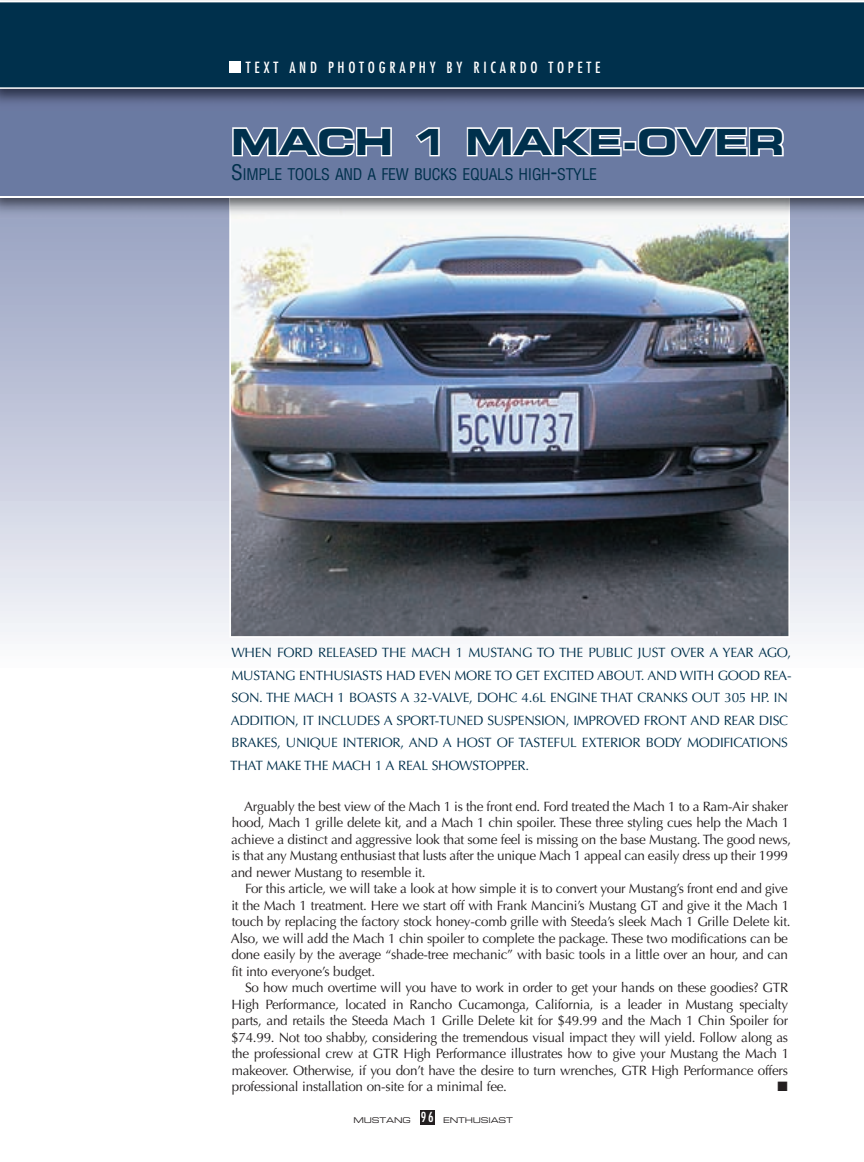
<style>
.page{position:relative;width:864px;height:1162px;background:#fff}
.page>*{position:absolute;margin:0;border:0;box-sizing:border-box;transform-origin:0 0}
.t1{font:36px "Eurostile Bold Extended Two";letter-spacing:-.015em;color:#00304c}
.t2{font:condensed 15.75px "Helvetica";letter-spacing:-.02em;color:#00304c}
.t3{font:condensed 15px "Futura";letter-spacing:.25em;color:#fff}
.t4{font:13.5px/16.5px "Optima";letter-spacing:-.02em;color:#231f20}
.t5{font:13.5px/22.5px "Optima";letter-spacing:-.02em;color:#00304c}
.t6{font:7.8px "Eurostile Extended Two";letter-spacing:-.02em;color:#231f20}
.s1{font-size:21px}
.s2{font-family:"Futura";font-stretch:condensed;font-size:13.5px;color:#fff}
</style>
<div class="page">
<svg style="left:0;top:219px;width:864px;height:416px;background:#c4c9dc"></svg>
<img style="left:230px;top:219px;width:560px;height:418px">
<div style="left:419px;top:1110px;width:15px;height:14px;background:#231f20"></div>
<img style="left:0;top:198px;width:864px;height:21px">
<img style="left:230px;top:198px;width:560px;height:21px">
<div style="left:0;top:110px;width:864px;height:86px;background:#6a7aa2"></div>
<img style="left:0;top:0;width:864px;height:110px">
<div style="left:0;top:1px;width:864px;height:88px;background:#00304c"></div>
<svg style="left:232px;top:127px;width:160px;height:30px"></svg>
<svg style="left:415px;top:127px;width:25px;height:30px"></svg>
<svg style="left:466px;top:127px;width:156px;height:30px"></svg>
<div style="left:623px;top:141px;width:13px;height:9px;border:3px solid #fff"></div>
<svg style="left:636px;top:127px;width:148px;height:30px"></svg>
<div style="left:230px;top:61px;width:11px;height:11px;background:#fff"></div>
<p class="t3" style="left:246px;top:58px;width:356px">TEXT AND PHOTOGRAPHY BY RICARDO TOPETE</p>
<h1 class="t1" style="left:231px;top:116px;width:555px">MACH 1 MAKE-OVER</h1>
<p class="t2" style="left:231px;top:164px;width:368px"><span class="s1">S</span>IMPLE TOOLS AND A FEW BUCKS EQUALS HIGH<span class="s1">-</span>STYLE</p>
<p class="t5" style="left:230px;top:641px;width:563px">WHEN FORD RELEASED THE MACH 1 MUSTANG TO THE PUBLIC JUST OVER A YEAR AGO, MUSTANG ENTHUSIASTS HAD EVEN MORE TO GET EXCITED ABOUT. AND WITH GOOD REA-SON. THE MACH 1 BOASTS A 32-VALVE, DOHC 4.6L ENGINE THAT CRANKS OUT 305 HP. IN ADDITION, IT INCLUDES A SPORT-TUNED SUSPENSION, IMPROVED FRONT AND REAR DISC BRAKES, UNIQUE INTERIOR, AND A HOST OF TASTEFUL EXTERIOR BODY MODIFICATIONS THAT MAKE THE MACH 1 A REAL SHOWSTOPPER.</p>
<p class="t4" style="left:231px;top:797px;width:561px;text-indent:13px">Arguably the best view of the Mach 1 is the front end. Ford treated the Mach 1 to a Ram-Air shaker hood, Mach 1 grille delete kit, and a Mach 1 chin spoiler. These three styling cues help the Mach 1 achieve a distinct and aggressive look that some feel is missing on the base Mustang. The good news, is that any Mustang enthusiast that lusts after the unique Mach 1 appeal can easily dress up their 1999 and newer Mustang to resemble it.</p>
<p class="t4" style="left:231px;top:880px;width:561px;text-indent:14px">For this article, we will take a look at how simple it is to convert your Mustang’s front end and give it the Mach 1 treatment. Here we start off with Frank Mancini’s Mustang GT and give it the Mach 1 touch by replacing the factory stock honey-comb grille with Steeda’s sleek Mach 1 Grille Delete kit.<br>Also, we will add the Mach 1 chin spoiler to complete the package. These two modifications can be done easily by the average “shade-tree mechanic” with basic tools in a little over an hour, and can fit into everyone’s budget.</p>
<p class="t4" style="left:231px;top:979px;width:559px;text-align:justify;text-indent:14px">So how much overtime will you have to work in order to get your hands on these goodies? GTR High Performance, located in Rancho Cucamonga, California, is a leader in Mustang specialty parts, and retails the Steeda Mach 1 Grille Delete kit for $49.99 and the Mach 1 Chin Spoiler for $74.99. Not too shabby, considering the tremendous visual impact they will yield. Follow along as the professional crew at GTR High Performance illustrates how to give your Mustang the Mach 1 makeover. Otherwise, if you don’t have the desire to turn wrenches, GTR High Performance offers professional installation on-site for a minimal fee.</p>
<p class="t6" style="left:354px;top:1114px;width:161px">MUSTANG <span class="s2">9 6</span> ENTHUSIAST</p>
</div>
